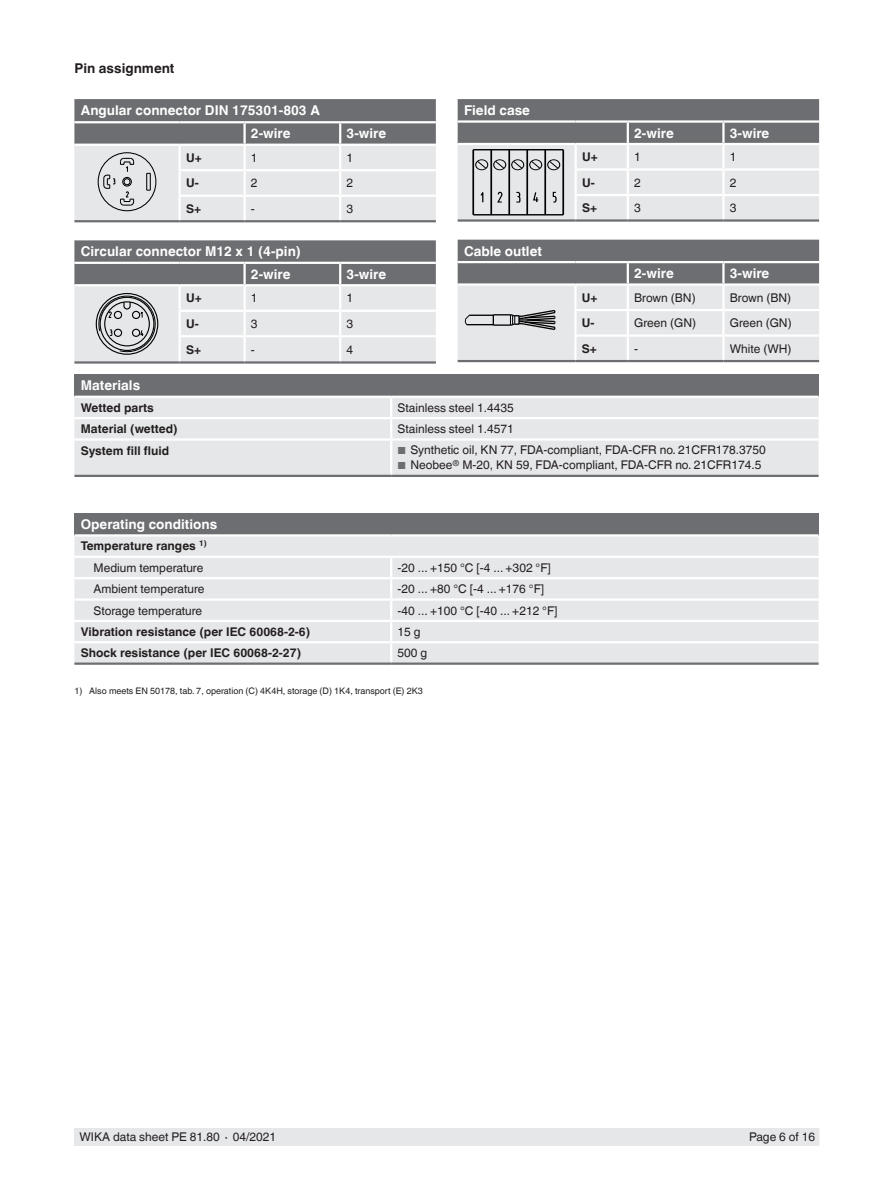
<style>
.page{position:relative;width:893px;height:1188px;background:#fff}
.page>*{position:absolute;margin:0;border:0;box-sizing:border-box;transform-origin:0 0}
.t1{font:700 13.5px/23.2px "Helvetica World";color:#fff}
.t2{font:700 13.5px "Helvetica World";color:#231f20}
.t3{font:12px "Helvetica World";color:#231f20}
.t4{font:700 12px/21.3px "Helvetica World";color:#231f20;text-align:right}
.t5{font:9px "Helvetica World";color:#231f20}
.s1{font-size:10.2px;color:#6d6e71}
.s2{font-weight:400}
</style>
<div class="page">
<div style="left:75px;top:1128px;width:744px;height:17px;background:#e6e7e9"></div>
<div style="left:74px;top:374px;width:745px;height:23px;background:#6d6e71"></div>
<div style="left:74px;top:398px;width:745px;height:77px;background:#e6e7e9"></div>
<hr style="left:74px;top:396px;width:317px;height:2px;background:#fff">
<hr style="left:391px;top:396px;width:428px;height:2px;background:#fff">
<hr style="left:74px;top:417px;width:317px;height:2px;background:#fff">
<hr style="left:391px;top:417px;width:428px;height:2px;background:#fff">
<svg style="left:390px;top:398px;width:2px;height:40px"></svg>
<hr style="left:74px;top:438px;width:317px;height:3px;background:#fff">
<hr style="left:391px;top:438px;width:428px;height:3px;background:#fff">
<hr style="left:390px;top:441px;width:2px;height:34px;background:#fff">
<hr style="left:74px;top:475px;width:317px;height:2px;background:#6d6e71">
<hr style="left:391px;top:475px;width:428px;height:2px;background:#6d6e71">
<div style="left:74px;top:513px;width:745px;height:22px;background:#6d6e71"></div>
<div style="left:74px;top:537px;width:745px;height:126px;background:#e6e7e9"></div>
<hr style="left:74px;top:534px;width:317px;height:3px;background:#fff">
<hr style="left:391px;top:534px;width:428px;height:3px;background:#fff">
<hr style="left:74px;top:577px;width:317px;height:2px;background:#fff">
<hr style="left:391px;top:577px;width:428px;height:2px;background:#fff">
<hr style="left:74px;top:598px;width:317px;height:3px;background:#fff">
<hr style="left:391px;top:598px;width:428px;height:3px;background:#fff">
<hr style="left:391px;top:620px;width:428px;height:2px;background:#fff">
<hr style="left:74px;top:641px;width:317px;height:2px;background:#fff">
<hr style="left:391px;top:641px;width:428px;height:2px;background:#fff">
<hr style="left:390px;top:643px;width:2px;height:20px;background:#fff">
<hr style="left:74px;top:663px;width:317px;height:2px;background:#6d6e71">
<hr style="left:391px;top:663px;width:428px;height:2px;background:#6d6e71">
<hr style="left:74px;top:556px;width:317px;height:2px;background:#fff">
<hr style="left:391px;top:556px;width:428px;height:2px;background:#fff">
<hr style="left:74px;top:620px;width:317px;height:2px;background:#fff">
<svg style="left:390px;top:558px;width:2px;height:83px"></svg>
<hr style="left:74px;top:220px;width:106px;height:2px;background:#6d6e71">
<hr style="left:180px;top:220px;width:65px;height:2px;background:#6d6e71">
<hr style="left:245px;top:220px;width:95px;height:2px;background:#6d6e71">
<hr style="left:340px;top:220px;width:96px;height:2px;background:#6d6e71">
<svg style="left:74px;top:99px;width:362px;height:122px;background:#bbbcbe"></svg>
<div style="left:124px;top:178px;width:7px;height:7px;border:1px solid #000;border-radius:50%"></div>
<hr style="left:74px;top:361px;width:106px;height:3px;background:#6d6e71">
<hr style="left:180px;top:361px;width:65px;height:3px;background:#6d6e71">
<hr style="left:245px;top:361px;width:95px;height:3px;background:#6d6e71">
<hr style="left:340px;top:361px;width:96px;height:3px;background:#6d6e71">
<svg style="left:74px;top:240px;width:362px;height:122px;background:#bababd"></svg>
<hr style="left:458px;top:219px;width:118px;height:3px;background:#6d6e71">
<hr style="left:576px;top:219px;width:52px;height:3px;background:#6d6e71">
<hr style="left:628px;top:219px;width:95px;height:3px;background:#6d6e71">
<hr style="left:723px;top:219px;width:96px;height:3px;background:#6d6e71">
<hr style="left:458px;top:360px;width:117px;height:2px;background:#6d6e71">
<hr style="left:575px;top:360px;width:53px;height:2px;background:#6d6e71">
<hr style="left:628px;top:360px;width:95px;height:2px;background:#6d6e71">
<hr style="left:723px;top:360px;width:96px;height:2px;background:#6d6e71">
<svg style="left:458px;top:240px;width:361px;height:121px;background:#bbbcbe"></svg>
<svg style="left:458px;top:99px;width:361px;height:122px;background:#b6b7ba"></svg>
<p class="t2" style="left:74px;top:64px;width:102px">Pin assignment</p>
<p class="t1" style="left:251px;top:99px;width:70px;text-indent:-170px">Angular connector DIN 175301-803 A<br>2-wire</p>
<p class="t1" style="left:347px;top:122px;width:41px">3-wire</p>
<p class="t1" style="left:464px;top:100px;width:67px">Field case</p>
<p class="t1" style="left:634px;top:122px;width:41px">2-wire</p>
<p class="t1" style="left:730px;top:121px;width:41px">3-wire</p>
<p class="t4" style="left:186px;top:148px;width:17px">U+</p>
<p class="t3" style="left:251px;top:153px;width:8px">1</p>
<p class="t3" style="left:347px;top:153px;width:8px">1</p>
<p class="t4" style="left:186px;top:174px;width:14px">U-</p>
<p class="t3" style="left:251px;top:178px;width:8px">2</p>
<p class="t3" style="left:347px;top:178px;width:8px">2</p>
<p class="t4" style="left:186px;top:199px;width:17px">S+</p>
<p class="t3" style="left:251px;top:204px;width:5px">-</p>
<p class="t3" style="left:347px;top:204px;width:8px">3</p>
<p class="t1" style="left:251px;top:242px;width:51px;line-height:22.5px;text-indent:-170px">Circular connector M12 x 1 (4-pin)<br>2-wire</p>
<p class="t1" style="left:347px;top:263px;width:41px">3-wire</p>
<p class="t1" style="left:464px;top:241px;width:79px">Cable outlet</p>
<p class="t4" style="left:582px;top:147px;width:17px">U+</p>
<p class="t3" style="left:634px;top:152px;width:8px">1</p>
<p class="t3" style="left:730px;top:152px;width:8px">1</p>
<p class="t4" style="left:582px;top:173px;width:14px">U-</p>
<p class="t3" style="left:634px;top:178px;width:8px">2</p>
<p class="t3" style="left:730px;top:178px;width:8px">2</p>
<p class="t4" style="left:582px;top:198px;width:17px">S+</p>
<p class="t3" style="left:634px;top:203px;width:8px">3</p>
<p class="t3" style="left:730px;top:203px;width:8px">3</p>
<p class="t1" style="left:634px;top:263px;width:41px">2-wire</p>
<p class="t1" style="left:730px;top:262px;width:41px">3-wire</p>
<p class="t4" style="left:186px;top:289px;width:17px">U+</p>
<p class="t3" style="left:251px;top:294px;width:8px">1</p>
<p class="t3" style="left:347px;top:294px;width:8px">1</p>
<p class="t4" style="left:186px;top:314px;width:14px">U-</p>
<p class="t3" style="left:251px;top:319px;width:8px">3</p>
<p class="t3" style="left:347px;top:319px;width:8px">3</p>
<p class="t4" style="left:186px;top:340px;width:17px">S+</p>
<p class="t3" style="left:251px;top:345px;width:5px">-</p>
<p class="t3" style="left:347px;top:345px;width:8px">4</p>
<p class="t4" style="left:582px;top:288px;width:17px">U+</p>
<p class="t3" style="left:634px;top:293px;width:63px">Brown (BN)</p>
<p class="t3" style="left:730px;top:293px;width:63px">Brown (BN)</p>
<p class="t4" style="left:582px;top:313px;width:14px">U-</p>
<p class="t3" style="left:634px;top:318px;width:63px">Green (GN)</p>
<p class="t3" style="left:730px;top:318px;width:63px">Green (GN)</p>
<p class="t4" style="left:582px;top:339px;width:17px">S+</p>
<p class="t3" style="left:634px;top:344px;width:5px">-</p>
<p class="t3" style="left:730px;top:344px;width:63px">White (WH)</p>
<p class="t1" style="left:81px;top:375px;width:61px">Materials</p>
<p class="t4" style="left:81px;top:398px;width:75px">Wetted parts</p>
<p class="t3" style="left:398px;top:403px;width:118px">Stainless steel 1.4435</p>
<p class="t4" style="left:81px;top:419px;width:98px">Material (wetted)</p>
<p class="t3" style="left:398px;top:424px;width:118px">Stainless steel 1.4571</p>
<p class="t4" style="left:81px;top:440px;width:90px">System fill fluid</p>
<p class="t3" style="left:398px;top:446px;width:370px"><span class="s1">■</span> Synthetic oil, KN 77, FDA-compliant, FDA-CFR no. 21CFR178.3750</p>
<p class="t3" style="left:398px;top:461px;width:365px"><span class="s1">■</span> Neobee<sup>®</sup> M-20, KN 59, FDA-compliant, FDA-CFR no. 21CFR174.5</p>
<p class="t1" style="left:81px;top:514px;width:138px">Operating conditions</p>
<p class="t4" style="left:81px;top:537px;width:127px">Temperature ranges <sup>1)<br></sup><span class="s2">Medium temperature</span></p>
<p class="t3" style="left:398px;top:563px;width:155px">-20 ... +150 °C [-4 ... +302 °F]</p>
<p class="t3" style="left:94px;top:584px;width:112px">Ambient temperature</p>
<p class="t3" style="left:398px;top:584px;width:148px">-20 ... +80 °C [-4 ... +176 °F]</p>
<p class="t3" style="left:94px;top:606px;width:110px">Storage temperature</p>
<p class="t3" style="left:398px;top:606px;width:161px">-40 ... +100 °C [-40 ... +212 °F]</p>
<p class="t4" style="left:81px;top:621px;width:231px">Vibration resistance (per IEC 60068-2-6)</p>
<p class="t3" style="left:398px;top:627px;width:24px">15 g</p>
<p class="t4" style="left:81px;top:643px;width:222px">Shock resistance (per IEC 60068-2-27)</p>
<p class="t3" style="left:398px;top:648px;width:31px">500 g</p>
<p class="t5" style="left:74px;top:687px;width:350px">1) Also meets EN 50178, tab. 7, operation (C) 4K4H, storage (D) 1K4, transport (E) 2K3</p>
<p class="t3" style="left:80px;top:1130px;width:198px">WIKA data sheet PE 81.80 ∙ 04/2021</p>
<p class="t3" style="left:749px;top:1132px;width:68px">Page 6 of 16</p>
</div>
